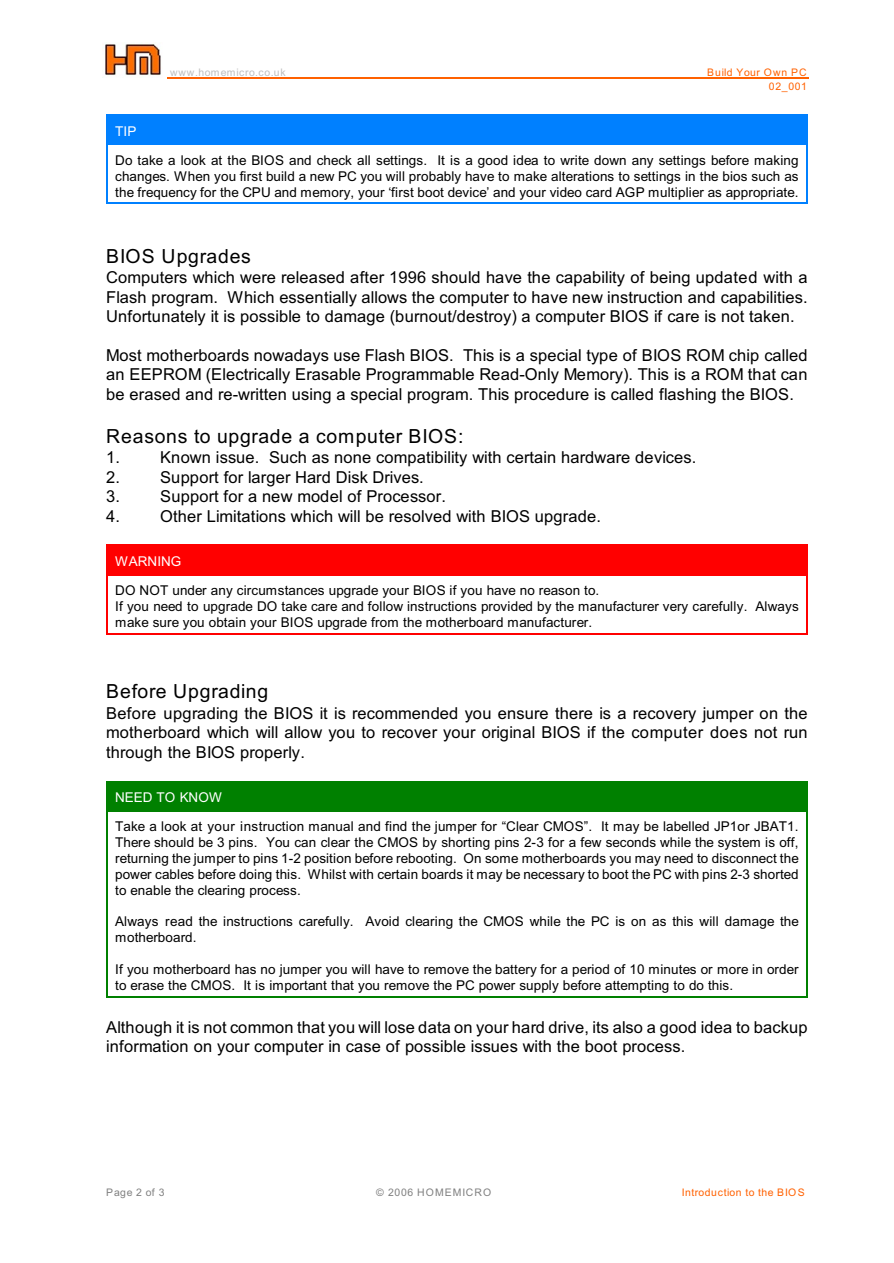
<style>
.page{position:relative;width:894px;height:1263px;background:#fff}
.page>*{position:absolute;margin:0;border:0;box-sizing:border-box;transform-origin:0 0}
.t1{font:19.5px "Arial";letter-spacing:.035em;color:#000}
.t2{font:16.5px/19.5px "Arial";letter-spacing:.005em;color:#000;text-align:justify}
.t3{font:13.5px/15.9px "Arial";letter-spacing:.005em;color:#000}
.t4{font:13.5px "Arial";color:#fff}
.t5{font:10.5px "Arial";letter-spacing:.085em;color:#808080}
.t6{font:10.5px "Arial";letter-spacing:.035em;color:#ff6100}
.t7{font:10.5px/14.1px "Arial";letter-spacing:.055em;color:#ff6100;text-align:right}
.t8{font:10.5px "Arial";letter-spacing:.07em;color:#bfbfbf}
</style>
<div class="page">
<hr style="left:167px;top:77px;width:642px;height:1px;background:#ff6100">
<img style="left:105px;top:44px;width:56px;height:32px">
<div style="left:106px;top:114px;width:701px;height:29px;background:#0080ff"></div>
<hr style="left:106px;top:143px;width:1px;height:61px;background:#0080ff">
<hr style="left:806px;top:143px;width:1px;height:61px;background:#0080ff">
<hr style="left:106px;top:143px;width:701px;height:2px;background:#0080ff">
<hr style="left:106px;top:203px;width:701px;height:1px;background:#0080ff">
<div style="left:106px;top:545px;width:701px;height:29px;background:#f00"></div>
<hr style="left:106px;top:574px;width:1px;height:61px;background:#f00">
<hr style="left:806px;top:574px;width:1px;height:61px;background:#f00">
<hr style="left:106px;top:574px;width:701px;height:1px;background:#f00">
<hr style="left:106px;top:633px;width:701px;height:2px;background:#f00">
<div style="left:106px;top:781px;width:701px;height:29px;background:#008000"></div>
<hr style="left:106px;top:810px;width:1px;height:187px;background:#008000">
<hr style="left:806px;top:810px;width:1px;height:187px;background:#008000">
<hr style="left:106px;top:810px;width:701px;height:1px;background:#008000">
<hr style="left:106px;top:996px;width:701px;height:1px;background:#008000">
<p class="t8" style="left:170px;top:68px;width:117px">www.homemicro.co.uk</p>
<p class="t7" style="left:707px;top:66px;width:101px">Build Your Own PC<br>02_001</p>
<p class="t4" style="left:115px;top:126px;width:23px">TIP</p>
<p class="t3" style="left:115px;top:153px;width:685px;text-align:justify">Do take a look at the BIOS and check all settings. It is a good idea to write down any settings before making changes. When you first build a new PC you will probably have to make alterations to settings in the bios such as the frequency for the CPU and memory, your ‘first boot device’ and your video card AGP multiplier as appropriate.</p>
<h1 class="t1" style="left:106px;top:249px;width:146px">BIOS Upgrades</h1>
<p class="t2" style="left:106px;top:269px;width:703px">Computers which were released after 1996 should have the capability of being updated with a Flash program. Which essentially allows the computer to have new instruction and capabilities.<br>Unfortunately it is possible to damage (burnout/destroy) a computer BIOS if care is not taken.</p>
<p class="t2" style="left:106px;top:347px;width:703px">Most motherboards nowadays use Flash BIOS. This is a special type of BIOS ROM chip called an EEPROM (Electrically Erasable Programmable Read-Only Memory). This is a ROM that can be erased and re-written using a special program. This procedure is called flashing the BIOS.</p>
<h1 class="t1" style="left:106px;top:429px;width:359px">Reasons to upgrade a computer BIOS:</h1>
<p class="t2" style="left:106px;top:449px;width:15px">1.</p>
<p class="t2" style="left:160px;top:449px;width:538px">Known issue. Such as none compatibility with certain hardware devices.</p>
<p class="t2" style="left:106px;top:469px;width:15px">2.</p>
<p class="t2" style="left:160px;top:469px;width:265px">Support for larger Hard Disk Drives.</p>
<p class="t2" style="left:106px;top:488px;width:15px">3.</p>
<p class="t2" style="left:160px;top:488px;width:287px">Support for a new model of Processor.</p>
<p class="t2" style="left:106px;top:508px;width:15px">4.</p>
<p class="t2" style="left:160px;top:508px;width:442px">Other Limitations which will be resolved with BIOS upgrade.</p>
<p class="t4" style="left:115px;top:556px;width:68px">WARNING</p>
<p class="t3" style="left:115px;top:584px;width:685px">DO NOT under any circumstances upgrade your BIOS if you have no reason to.<br>If you need to upgrade DO take care and follow instructions provided by the manufacturer very carefully. Always make sure you obtain your BIOS upgrade from the motherboard manufacturer.</p>
<h1 class="t1" style="left:106px;top:684px;width:164px">Before Upgrading</h1>
<p class="t2" style="left:106px;top:705px;width:703px">Before upgrading the BIOS it is recommended you ensure there is a recovery jumper on the motherboard which will allow you to recover your original BIOS if the computer does not run through the BIOS properly.</p>
<p class="t4" style="left:115px;top:792px;width:108px">NEED TO KNOW</p>
<p class="t3" style="left:115px;top:820px;width:685px;text-align:justify">Take a look at your instruction manual and find the jumper for “Clear CMOS”. It may be labelled JP1or JBAT1.<br>There should be 3 pins. You can clear the CMOS by shorting pins 2-3 for a few seconds while the system is off, returning the jumper to pins 1-2 position before rebooting. On some motherboards you may need to disconnect the power cables before doing this. Whilst with certain boards it may be necessary to boot the PC with pins 2-3 shorted to enable the clearing process.</p>
<p class="t3" style="left:115px;top:915px;width:685px">Always read the instructions carefully. Avoid clearing the CMOS while the PC is on as this will damage the motherboard.</p>
<p class="t3" style="left:115px;top:963px;width:685px">If you motherboard has no jumper you will have to remove the battery for a period of 10 minutes or more in order to erase the CMOS. It is important that you remove the PC power supply before attempting to do this.</p>
<p class="t2" style="left:106px;top:1019px;width:703px">Although it is not common that you will lose data on your hard drive, its also a good idea to backup information on your computer in case of possible issues with the boot process.</p>
<p class="t5" style="left:106px;top:1189px;width:60px">Page 2 of 3</p>
<p class="t5" style="left:376px;top:1189px;width:117px">© 2006 HOMEMICRO</p>
<p class="t6" style="left:682px;top:1189px;width:124px">Introduction to the BIOS</p>
</div>
